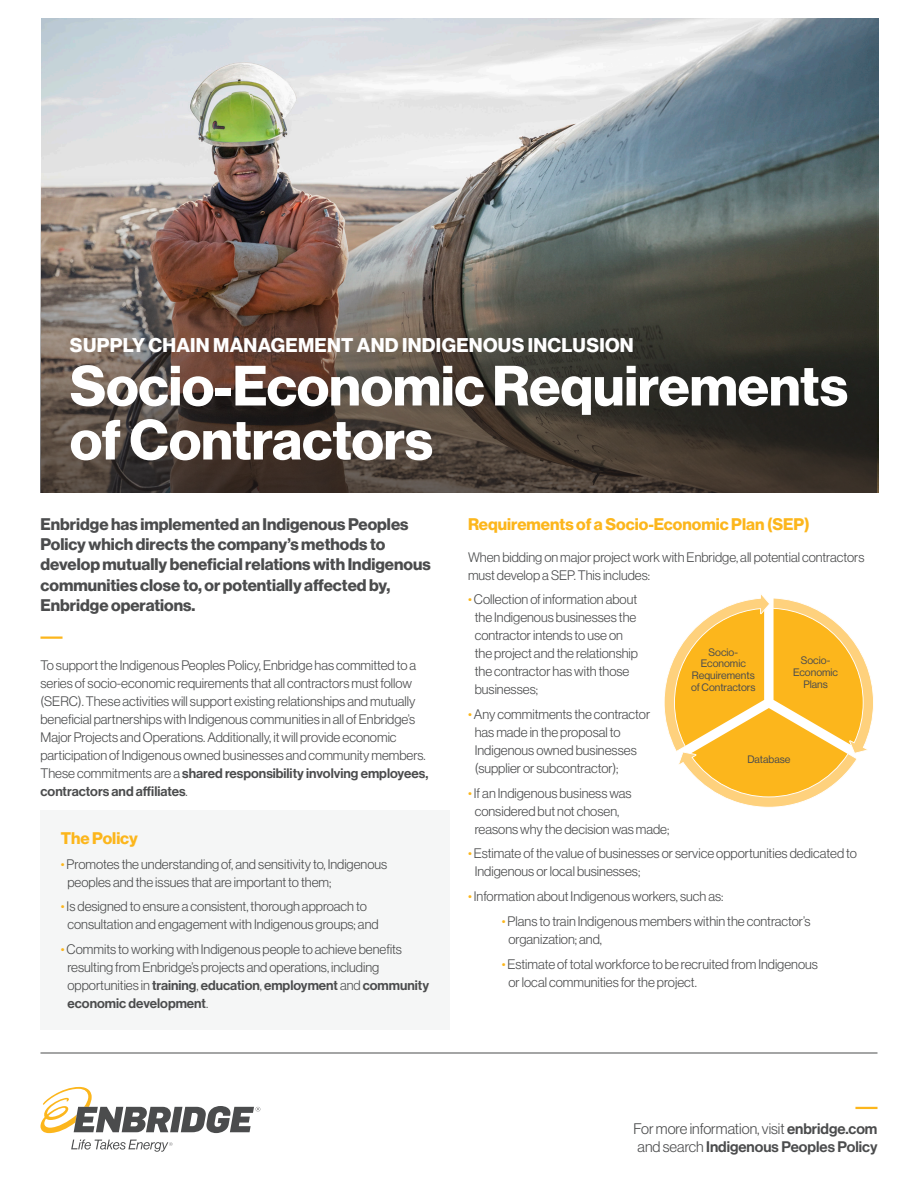
<style>
.page{position:relative;width:918px;height:1188px;background:#fff}
.page>*{position:absolute;margin:0;border:0;box-sizing:border-box;transform-origin:0 0}
.t1{font:55.5px/54px "N Haas Grotesk DS Std 75 Bd";color:#fff}
.t2{font:19.5px "N Haas Grotesk DS Std 75 Bd";letter-spacing:.015em;color:#fff}
.t3{font:16.5px/20.2px "N Haas Grotesk DS Std 75 Bd";color:#4b4c4d}
.t4{font:16.5px "N Haas Grotesk DS Std 75 Bd";color:#fcb61c}
.t5{font:15px/18px "N Haas Grotesk DS Std 65 Md";color:#4b4c4d}
.t6{font:13.5px/18px "N Haas Grotesk DS Std 45 Lt";color:#4b4c4d}
.t7{font:10.65px/11.7px "N Haas Grotesk DS Std 55 Rg";color:#4b4c4d;text-align:center}
.s1{font-family:"N Haas Grotesk DS Std 65 Md"}
.s2{color:#fcb61c}
.s3{font-family:"N Haas Grotesk DS Std 45 Lt"}
</style>
<div class="page">
<img style="left:41px;top:19px;width:837px;height:157px">
<img style="left:40px;top:176px;width:838px;height:316px">
<hr style="left:40px;top:637px;width:23px;height:2px;background:#fcb61c">
<hr style="left:40px;top:1053px;width:838px;height:1px;background:#4b4c4d">
<svg style="left:40px;top:1087px;width:220px;height:46px"></svg>
<svg style="left:71px;top:1140px;width:102px;height:12px"></svg>
<hr style="left:855px;top:1107px;width:23px;height:2px;background:#fcb61c">
<div style="left:40px;top:810px;width:410px;height:219px;background:#f5f6f6"></div>
<svg style="left:664px;top:594px;width:209px;height:213px"></svg>
<p class="t2" style="left:70px;top:333px;width:565px">SUPPLY CHAIN MANAGEMENT AND INDIGENOUS INCLUSION</p>
<p class="t1" style="left:70px;top:360px;width:780px">Socio-Economic Requirements of Contractors</p>
<p class="t3" style="left:40px;top:514px;width:392px">Enbridge has implemented an Indigenous Peoples Policy which directs the company’s methods to develop mutually beneficial relations with Indigenous communities close to, or potentially affected by, Enbridge operations.</p>
<p class="t6" style="left:40px;top:657px;width:389px">To support the Indigenous Peoples Policy, Enbridge has committed to a series of socio-economic requirements that all contractors must follow (SERC). These activities will support existing relationships and mutually beneficial partnerships with Indigenous communities in all of Enbridge’s Major Projects and Operations. Additionally, it will provide economic participation of Indigenous owned businesses and community members.<br>These commitments are a <span class="s1">shared responsibility involving employees, contractors and affiliates</span>.</p>
<p class="t4" style="left:61px;top:828px;width:79px">The Policy</p>
<p class="t6" style="left:68px;top:855px;width:321px;text-indent:-7px"><span class="s2">•</span> Promotes the understanding of, and sensitivity to, Indigenous peoples and the issues that are important to them;</p>
<p class="t6" style="left:68px;top:898px;width:313px;text-indent:-7px"><span class="s2">•</span> Is designed to ensure a consistent, thorough approach to consultation and engagement with Indigenous groups; and</p>
<p class="t6" style="left:68px;top:940px;width:363px;text-indent:-7px"><span class="s2">•</span> Commits to working with Indigenous people to achieve benefits resulting from Enbridge’s projects and operations, including opportunities in <span class="s1">training</span>, <span class="s1">education</span>, <span class="s1">employment</span> and <span class="s1">community economic development</span>.</p>
<p class="t4" style="left:468px;top:515px;width:343px">Requirements of a Socio-Economic Plan (SEP)</p>
<p class="t6" style="left:468px;top:548px;width:398px">When bidding on major project work with Enbridge, all potential contractors must develop a SEP. This includes:</p>
<p class="t6" style="left:475px;top:591px;width:165px;text-indent:-7px"><span class="s2">•</span> Collection of information about the Indigenous businesses the contractor intends to use on the project and the relationship the contractor has with those businesses;</p>
<p class="t6" style="left:475px;top:705px;width:177px;text-indent:-7px"><span class="s2">•</span> Any commitments the contractor has made in the proposal to<br>Indigenous owned businesses (supplier or subcontractor);</p>
<p class="t6" style="left:475px;top:784px;width:196px;text-indent:-7px"><span class="s2">•</span> If an Indigenous business was considered but not chosen,<br>reasons why the decision was made;</p>
<p class="t6" style="left:475px;top:845px;width:384px;text-indent:-7px"><span class="s2">•</span> Estimate of the value of businesses or service opportunities dedicated to<br>Indigenous or local businesses;</p>
<p class="t6" style="left:468px;top:887px;width:257px"><span class="s2">•</span> Information about Indigenous workers, such as:</p>
<p class="t6" style="left:508px;top:912px;width:304px;text-indent:-7px"><span class="s2">•</span> Plans to train Indigenous members within the contractor’s organization; and,</p>
<p class="t6" style="left:508px;top:955px;width:311px;text-indent:-7px"><span class="s2">•</span> Estimate of total workforce to be recruited from Indigenous or local communities for the project.</p>
<p class="t7" style="left:691px;top:646px;width:66px">Socio-<br>Economic<br>Requirements of Contractors</p>
<p class="t7" style="left:793px;top:655px;width:47px">Socio-<br>Economic<br>Plans</p>
<p class="t7" style="left:748px;top:754px;width:45px">Database</p>
<p class="t5" style="left:633px;top:1120px;width:246px"><span class="s3">For more information, visit</span> enbridge.com <span class="s3">and search</span> Indigenous Peoples Policy</p>
</div>
